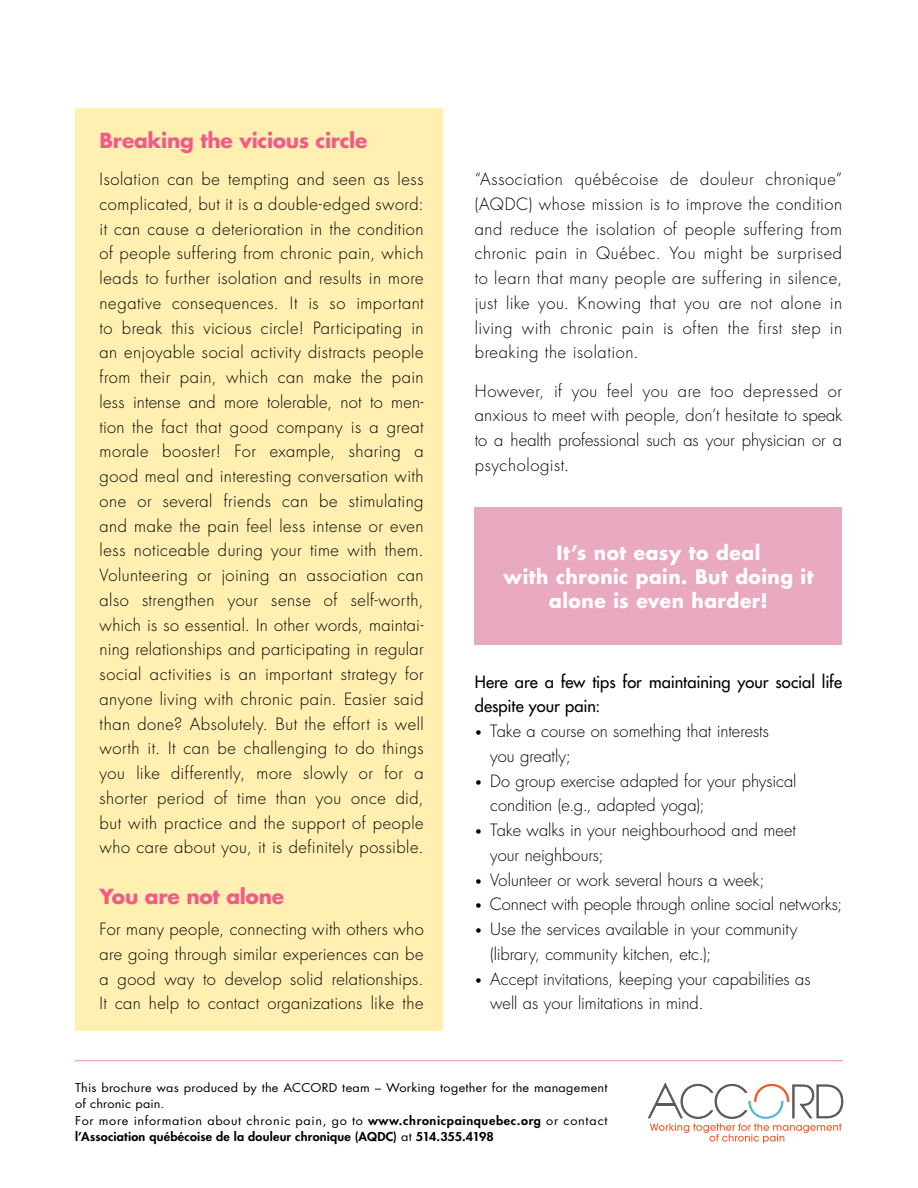
<style>
.page{position:relative;width:918px;height:1188px;background:#fff}
.page>*{position:absolute;margin:0;border:0;box-sizing:border-box;transform-origin:0 0}
.t1{font:700 20.25px "Futura";letter-spacing:-.015em;color:#f05b89}
.t2{font:700 19.5px/24px "Futura";letter-spacing:.025em;color:#fff;text-align:center;scale:.96 1}
.t3{font:300 16.5px/24.8px "Futura";letter-spacing:.005em;color:#000}
.t4{font:16.5px/24.8px "Futura";letter-spacing:-.005em;color:#000}
.t5{font:800 11.85px/16.6px "Futura";letter-spacing:.015em;color:#000;scale:1.07 1}
.t6{font:11.85px "Futura";letter-spacing:.01em;color:#000;scale:1.07 1}
.s1{font-size:12px}
.s2{font-weight:400}
</style>
<div class="page">
<hr style="left:75px;top:1060px;width:768px;height:1px;background:#e9a9c1">
<div style="left:76px;top:108px;width:367px;height:922px;background:#ffefb0"></div>
<div style="left:475px;top:508px;width:367px;height:137px;background:#e9a9c1"></div>
<svg style="left:648px;top:1082px;width:196px;height:61px"></svg>
<p class="t1" style="left:100px;top:127px;width:269px">Breaking the vicious circle</p>
<p class="t3" style="left:100px;top:167px;width:326px;text-align:justify">Isolation can be tempting and seen as less complicated, but it is a double-edged sword: it can cause a deterioration in the condition of people suffering from chronic pain, which leads to further isolation and results in more negative consequences. It is so important to break this vicious circle! Participating in an enjoyable social activity distracts people from their pain, which can make the pain less intense and more tolerable, not to men&shy;tion the fact that good company is a great morale booster! For example, sharing a good meal and interesting conversation with one or several friends can be stimulating and make the pain feel less intense or even less noticeable during your time with them.<br>Volunteering or joining an association can also strengthen your sense of self-worth, which is so essential. In other words, maintai&shy;ning relationships and participating in regular social activities is an important strategy for anyone living with chronic pain. Easier said than done? Absolutely. But the effort is well worth it. It can be challenging to do things you like differently, more slowly or for a shorter period of time than you once did, but with practice and the support of people who care about you, it is definitely possible.</p>
<p class="t1" style="left:100px;top:882px;width:186px">You are not alone</p>
<p class="t3" style="left:100px;top:917px;width:326px;text-align:justify">For many people, connecting with others who are going through similar experiences can be a good way to develop solid relationships.<br>It can help to contact organizations like the</p>
<p class="t3" style="left:475px;top:167px;width:369px;text-align:justify">“Association québécoise de douleur chronique” (AQDC) whose mission is to improve the condition and reduce the isolation of people suffering from chronic pain in Québec. You might be surprised to learn that many people are suffering in silence, just like you. Knowing that you are not alone in living with chronic pain is often the first step in breaking the isolation.</p>
<p class="t3" style="left:475px;top:378px;width:369px;text-align:justify">However, if you feel you are too depressed or anxious to meet with people, don’t hesitate to speak to a health professional such as your physician or a psychologist.</p>
<p class="t2" style="left:503px;top:540px;width:325px">It’s not easy to deal<br>with chronic pain. But doing it alone is even harder!</p>
<p class="t4" style="left:475px;top:669px;width:369px">Here are a few tips for maintaining your social life despite your pain:</p>
<p class="t3" style="left:490px;top:719px;width:280px;text-indent:-15px"><span class="s1">•</span> Take a course on something that interests you greatly;</p>
<p class="t3" style="left:490px;top:768px;width:308px;text-indent:-15px"><span class="s1">•</span> Do group exercise adapted for your physical condition (e.g., adapted yoga);</p>
<p class="t3" style="left:490px;top:818px;width:307px;text-indent:-15px"><span class="s1">•</span> Take walks in your neighbourhood and meet your neighbours;</p>
<p class="t3" style="left:475px;top:867px;width:291px"><span class="s1">•</span> Volunteer or work several hours a week;</p>
<p class="t3" style="left:475px;top:892px;width:369px"><span class="s1">•</span> Connect with people through online social networks;</p>
<p class="t3" style="left:490px;top:917px;width:309px;text-indent:-15px"><span class="s1">•</span> Use the services available in your community (library, community kitchen, etc.);</p>
<p class="t3" style="left:490px;top:966px;width:322px;text-indent:-15px"><span class="s1">•</span> Accept invitations, keeping your capabilities as well as your limitations in mind.</p>
<p class="t6" style="left:75px;top:1080px;width:205px">This brochure was produced by the ACCORD</p>
<p class="t6" style="left:342px;top:1080px;width:249px">team – Working together for the management</p>
<p class="t5" style="left:75px;top:1095px;width:499px"><span class="s2">of chronic pain.<br>For more information about chronic pain, go to</span> www.chronicpainquebec.org <span class="s2">or contact </span>l’Association québécoise de la douleur chronique (AQDC) <span class="s2">at</span> 514.355.4198</p>
</div>
